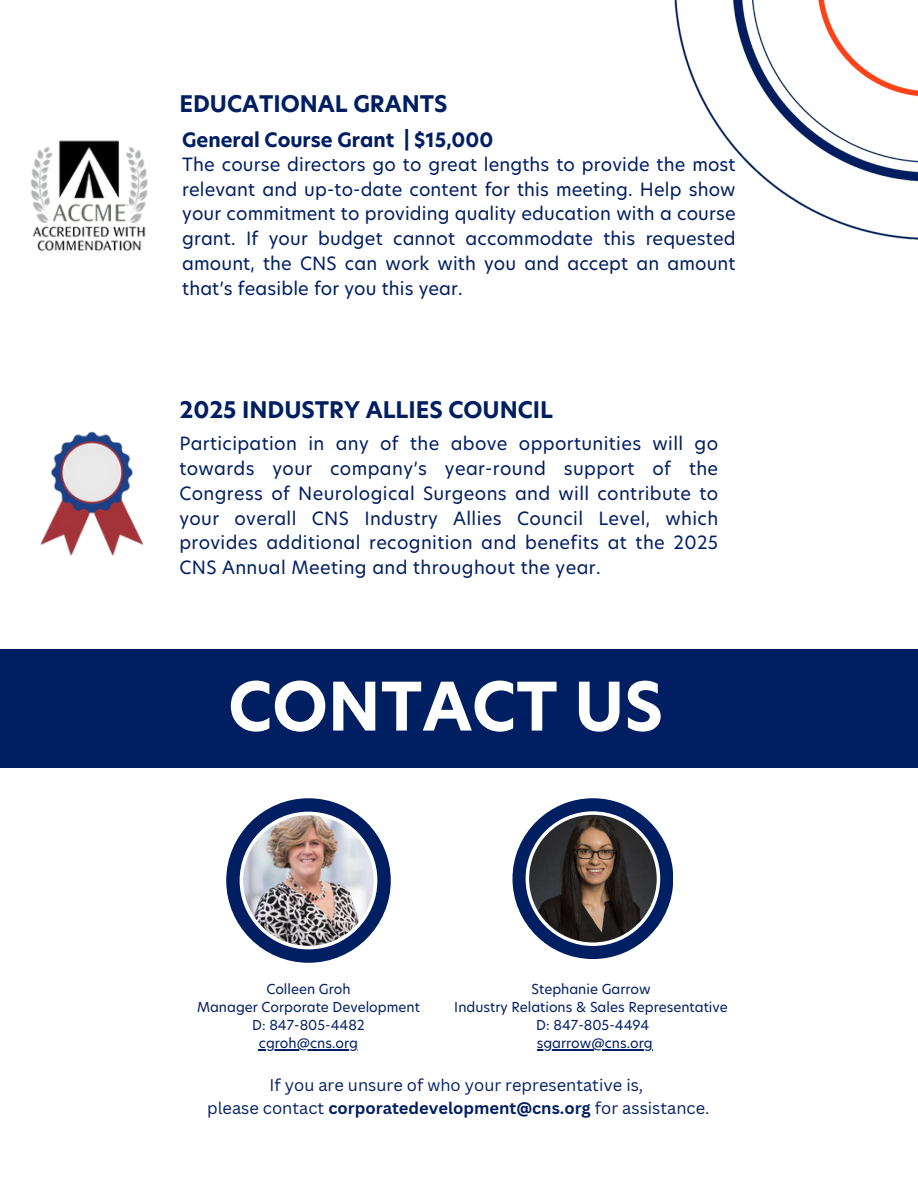
<style>
.page{position:relative;width:918px;height:1188px;background:#fff}
.page>*{position:absolute;margin:0;border:0;box-sizing:border-box;transform-origin:0 0}
.t1{font:700 65.55px "Hero New";color:#fff}
.t2{font:700 22.5px "Hero New";color:#001e62}
.t3{font:700 19.5px "Hero New";color:#001e62}
.t4{font:18px/24.8px "New Hero";letter-spacing:.015em;color:#001e62;text-align:justify}
.t5{font:16.5px/22.5px "Canva Sans";color:#001e62;text-align:center}
.t6{font:13.5px "New Hero";color:#001e62}
.s1{font-weight:700}
</style>
<div class="page">
<div style="left:0;top:649px;width:918px;height:119px;background:#001e62"></div>
<img style="left:40px;top:431px;width:104px;height:125px">
<img style="left:30px;top:140px;width:118px;height:112px">
<img style="left:674px;top:0;width:244px;height:239px">
<img style="left:226px;top:798px;width:165px;height:165px">
<hr style="left:259px;top:1049px;width:99px;height:1px;background:#001e62">
<svg style="left:513px;top:798px;width:160px;height:161px"></svg>
<hr style="left:537px;top:1049px;width:116px;height:1px;background:#001e62">
<p class="t2" style="left:179px;top:88px;width:270px">EDUCATIONAL GRANTS</p>
<h2 class="t3" style="left:182px;top:127px;width:313px">General Course Grant | $15,000</h2>
<h2 class="t4" style="left:182px;top:153px;width:555px">The course directors go to great lengths to provide the most relevant and up-to-date content for this meeting. Help show your commitment to providing quality education with a course grant. If your budget cannot accommodate this requested amount, the CNS can work with you and accept an amount that’s feasible for you this year.</h2>
<h3 class="t2" style="left:179px;top:395px;width:375px">2025 INDUSTRY ALLIES COUNCIL</h3>
<p class="t4" style="left:179px;top:433px;width:540px">Participation in any of the above opportunities will go towards your company’s year-round support of the Congress of Neurological Surgeons and will contribute to your overall CNS Industry Allies Council Level, which provides additional recognition and benefits at the 2025<br>CNS Annual Meeting and throughout the year.</p>
<p class="t1" style="left:228px;top:662px;width:436px">CONTACT US</p>
<h3 class="t6" style="left:266px;top:983px;width:86px">Colleen Groh</h3>
<h1 class="t6" style="left:197px;top:1001px;width:224px">Manager Corporate Development</h1>
<p class="t6" style="left:252px;top:1019px;width:114px">D: 847-805-4482</p>
<p class="t6" style="left:259px;top:1037px;width:101px">cgroh@cns.org</p>
<p class="t6" style="left:531px;top:983px;width:121px">Stephanie Garrow</p>
<p class="t6" style="left:454px;top:1001px;width:275px">Industry Relations &amp; Sales Representative</p>
<p class="t6" style="left:536px;top:1019px;width:115px">D: 847-805-4494</p>
<p class="t6" style="left:537px;top:1037px;width:117px">sgarrow@cns.org</p>
<p class="t5" style="left:207px;top:1073px;width:504px">If you are unsure of who your representative is,<br>please contact <span class="s1">corporatedevelopment@cns.org</span> for assistance.</p>
</div>
